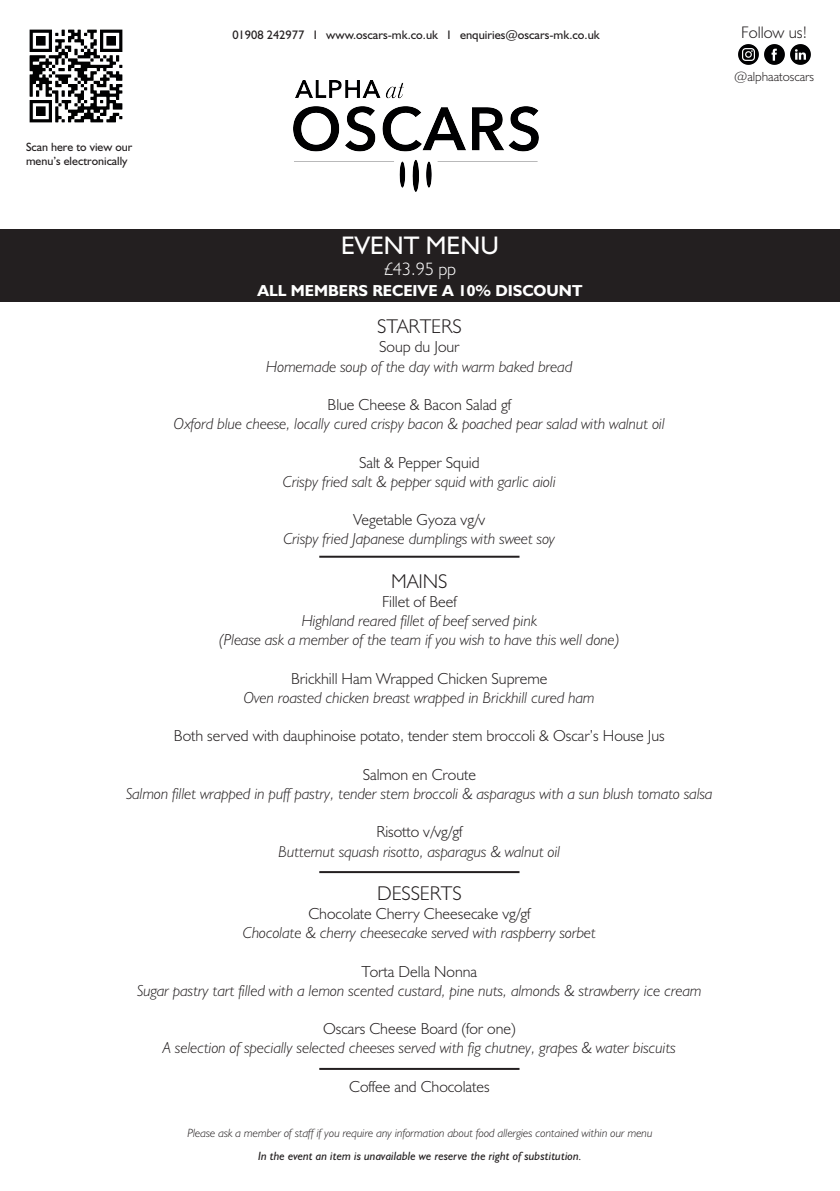
<style>
.page{position:relative;width:840px;height:1191px;background:#fff}
.page>*{position:absolute;margin:0;border:0;box-sizing:border-box;transform-origin:0 0}
.t1{font:25.6px "Humanist 521 BT";color:#fff}
.t2{font:300 20px "Humanist 521 BT";color:#231f20}
.t3{font:300 18px "Humanist 521 BT";color:#fff}
.t4{font:300 16.8px "Humanist 521 BT";color:#231f20}
.t5{font:italic 300 16px/19.2px "Humanist 521 BT";color:#231f20;text-align:center}
.t6{font:300 16px "Humanist 521 BT";color:#231f20}
.t7{font:700 16px "Humanist 521 BT";color:#fff}
.t8{font:300 13.2px "Humanist 521 BT";color:#231f20}
.t9{font:12.4px "Humanist 521 BT";color:#231f20}
.t10{font:italic 300 12px "Humanist 521 BT";color:#231f20}
.t11{font:italic 12px "Humanist 521 BT";color:#231f20}
.t12{font:12px/14.4px "Humanist 521 BT";color:#231f20}
</style>
<div class="page">
<hr style="left:319px;top:556px;width:200px;height:2px;background:#231f20">
<hr style="left:319px;top:871px;width:200px;height:2px;background:#231f20">
<div style="left:0;top:229px;width:839px;height:73px;background:#231f20"></div>
<img style="left:293px;top:81px;width:245px;height:111px">
<img style="left:29px;top:29px;width:94px;height:94px">
<img style="left:738px;top:44px;width:73px;height:21px">
<hr style="left:319px;top:1068px;width:200px;height:2px;background:#231f20">
<p class="t12" style="left:26px;top:139px;width:108px">Scan here to view our menu’s electronically</p>
<p class="t9" style="left:232px;top:27px;width:369px">01908 242977 I www.oscars-mk.co.uk I enquiries@oscars-mk.co.uk</p>
<p class="t4" style="left:740px;top:22px;width:67px">Follow us!</p>
<p class="t8" style="left:733px;top:68px;width:81px">@alphaatoscars</p>
<h1 class="t1" style="left:341px;top:229px;width:159px">EVENT MENU</h1>
<p class="t3" style="left:383px;top:258px;width:74px">£43.95 pp</p>
<p class="t7" style="left:257px;top:281px;width:326px">ALL MEMBERS RECEIVE A 10% DISCOUNT</p>
<p class="t2" style="left:377px;top:314px;width:86px">STARTERS</p>
<p class="t6" style="left:379px;top:337px;width:82px">Soup du Jour</p>
<p class="t5" style="left:266px;top:356px;width:307px">Homemade soup of the day with warm baked bread</p>
<p class="t6" style="left:327px;top:395px;width:185px">Blue Cheese &amp; Bacon Salad gf</p>
<p class="t5" style="left:174px;top:414px;width:492px">Oxford blue cheese, locally cured crispy bacon &amp; poached pear salad with walnut oil</p>
<p class="t6" style="left:359px;top:452px;width:122px">Salt &amp; Pepper Squid</p>
<p class="t5" style="left:283px;top:471px;width:274px">Crispy fried salt &amp; pepper squid with garlic aioli</p>
<p class="t6" style="left:353px;top:510px;width:133px">Vegetable Gyoza vg/v</p>
<p class="t5" style="left:283px;top:529px;width:273px">Crispy fried Japanese dumplings with sweet soy</p>
<p class="t2" style="left:391px;top:568px;width:58px">MAINS</p>
<p class="t6" style="left:382px;top:591px;width:76px">Fillet of Beef</p>
<p class="t5" style="left:219px;top:611px;width:402px">Highland reared fillet of beef served pink<br>(Please ask a member of the team if you wish to have this well done)</p>
<p class="t6" style="left:291px;top:668px;width:258px">Brickhill Ham Wrapped Chicken Supreme</p>
<p class="t5" style="left:244px;top:687px;width:352px">Oven roasted chicken breast wrapped in Brickhill cured ham</p>
<p class="t6" style="left:174px;top:726px;width:492px">Both served with dauphinoise potato, tender stem broccoli &amp; Oscar’s House Jus</p>
<p class="t6" style="left:362px;top:764px;width:115px">Salmon en Croute</p>
<p class="t5" style="left:126px;top:783px;width:588px">Salmon fillet wrapped in puff pastry, tender stem broccoli &amp; asparagus with a sun blush tomato salsa</p>
<p class="t6" style="left:376px;top:822px;width:87px">Risotto v/vg/gf</p>
<p class="t5" style="left:278px;top:841px;width:283px">Butternut squash risotto, asparagus &amp; walnut oil</p>
<p class="t2" style="left:377px;top:880px;width:86px">DESSERTS</p>
<p class="t6" style="left:308px;top:903px;width:223px">Chocolate Cherry Cheesecake vg/gf</p>
<p class="t5" style="left:243px;top:923px;width:354px">Chocolate &amp; cherry cheesecake served with raspberry sorbet</p>
<p class="t6" style="left:361px;top:961px;width:117px">Torta Della Nonna</p>
<p class="t5" style="left:137px;top:980px;width:566px">Sugar pastry tart filled with a lemon scented custard, pine nuts, almonds &amp; strawberry ice cream</p>
<p class="t6" style="left:323px;top:1019px;width:194px">Oscars Cheese Board (for one)</p>
<p class="t5" style="left:163px;top:1038px;width:514px">A selection of specially selected cheeses served with fig chutney, grapes &amp; water biscuits</p>
<p class="t6" style="left:349px;top:1076px;width:142px">Coffee and Chocolates</p>
<p class="t10" style="left:187px;top:1125px;width:466px">Please ask a member of staff if you require any information about food allergies contained within our menu</p>
<p class="t11" style="left:258px;top:1149px;width:325px">In the event an item is unavailable we reserve the right of substitution.</p>
</div>
